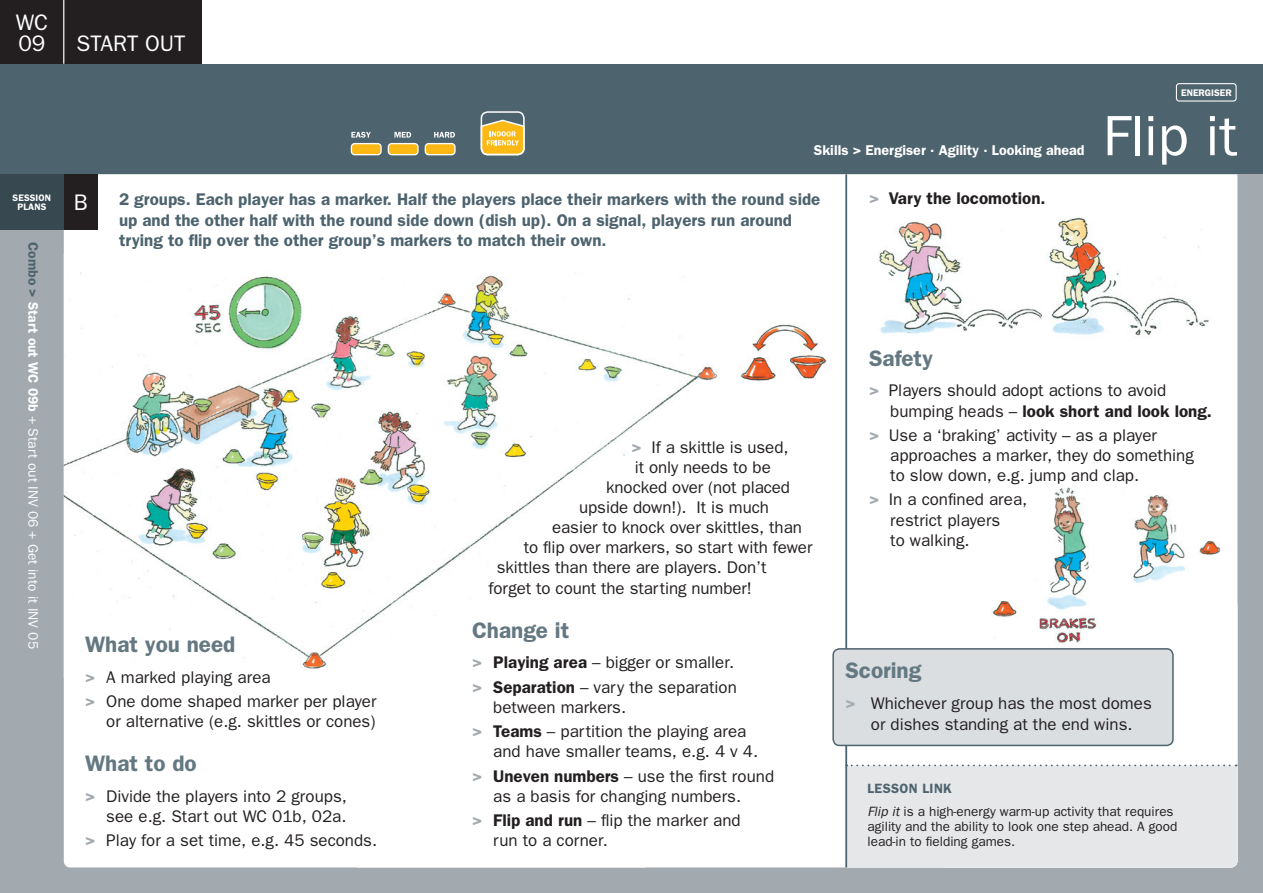
<style>
.page{position:relative;width:1263px;height:893px;background:#fff}
.page>*{position:absolute;margin:0;border:0;box-sizing:border-box;transform-origin:0 0}
.A-Activity_name{font:57px "Franklin Gothic";color:#fff}
.Letter_eg_A{font:22.65px "Franklin Gothic";color:#fff}
.B-grey{font:600 22.5px "Franklin Gothic";color:#647882}
.Tab_right{font:22.5px "Franklin Gothic";color:#fff}
.Tab_centred{font:22.5px/21px "Franklin Gothic";color:#fff}
.Text-bullet{font:16.95px/20.1px "Franklin Gothic";color:#231f20}
.Text-bullet_space_af{font:16.95px/20.1px "Franklin Gothic";letter-spacing:-.005em;color:#231f20;text-align:right}
.Intro_text-grey{font:600 16.95px/20.2px "Franklin Gothic";color:#4d636e}
.Text-bullet-2{font:600 16.95px "Franklin Gothic";color:#231f20}
.Rev-skills{font:600 14.25px "Franklin Gothic";color:#fff}
.Combos{font:13.8px "Franklin Gothic";color:#fff}
.Lesson_link_text{font:13.5px/15px "Franklin Gothic";color:#231f20}
.Lesson_link-grey{font:600 13.5px "Franklin Gothic";letter-spacing:.025em;color:#4d636e}
.t1{font:600 9.6px "Franklin Gothic";color:#fff}
.Side-Related_head_2{font:600 9.45px/9.1px "Franklin Gothic";letter-spacing:.015em;color:#fff;text-align:center}
.s1{font-weight:600;color:#4d636e}
.s2{font-weight:600}
.s3{color:#a2a9af}
.s4{font-weight:600;color:#a2a9af}
.s5{font-style:italic}
</style>
<div class="page">
<div style="left:0;top:64px;width:1263px;height:110px;background:#4d636e"></div>
<div style="left:0;top:174px;width:1263px;height:719px;background:#a2a9af"></div>
<div style="left:64px;top:174px;width:1173px;height:693px;background:#fff"></div>
<div style="left:0;top:0;width:202px;height:64px;background:#231f20"></div>
<hr style="left:63px;top:0;width:1px;height:64px;background:#fff">
<img style="left:979px;top:476px;width:131px;height:170px">
<img style="left:1196px;top:498px;width:24px;height:86px">
<img style="left:1109px;top:486px;width:87px;height:110px">
<hr style="left:845px;top:174px;width:2px;height:693px;background:#4d636e">
<img style="left:64px;top:254px;width:663px;height:424px">
<div style="left:351px;top:144px;width:30px;height:11px;background:#fcb814;border-radius:3px"></div>
<div style="left:351px;top:143px;width:31px;height:12px;border:1px solid #fff;border-radius:3px"></div>
<div style="left:388px;top:144px;width:30px;height:11px;background:#fcb814;border-radius:3px"></div>
<div style="left:388px;top:143px;width:31px;height:12px;border:1px solid #fff;border-radius:3px"></div>
<div style="left:425px;top:144px;width:30px;height:11px;background:#fcb814;border-radius:3px"></div>
<div style="left:425px;top:143px;width:31px;height:12px;border:1px solid #fff;border-radius:3px"></div>
<svg style="left:351px;top:132px;width:20px;height:6px"></svg>
<svg style="left:394px;top:132px;width:17px;height:6px"></svg>
<svg style="left:434px;top:132px;width:21px;height:6px"></svg>
<div style="left:481px;top:111px;width:44px;height:44px;border:2px solid #fff;border-radius:6px"></div>
<svg style="left:480px;top:118px;width:45px;height:38px;background:#e2bd5d"></svg>
<img style="left:731px;top:319px;width:97px;height:68px">
<img style="left:867px;top:219px;width:175px;height:117px">
<img style="left:1042px;top:213px;width:170px;height:126px">
<div style="left:1176px;top:83px;width:60px;height:19px;border:1px solid #fff;border-radius:3px"></div>
<div style="left:64px;top:174px;width:34px;height:56px;background:#231f20"></div>
<div style="left:833px;top:649px;width:340px;height:96px;background:#dadee1;border-radius:6px"></div>
<div style="left:832px;top:648px;width:342px;height:98px;border:2px solid #4d636e;border-radius:6px"></div>
<div style="left:847px;top:764px;width:390px;height:103px;background:#e6e7e9"></div>
<div style="left:0;top:174px;width:64px;height:56px;background:#374851"></div>
<p class="Tab_centred" style="left:16px;top:11px;width:34px">WC<br>09</p>
<p class="Side-Related_head_2" style="left:13px;top:193px;width:40px">SESSION<br>PLANS</p>
<p class="Combos" style="left:41px;top:242px;width:408px;rotate:90deg"><span class="s1">Combo &gt;</span> <span class="s2">Start out WC 09b</span> + Start out INV 06 + Get into it INV 05</p>
<p class="Tab_right" style="left:77px;top:30px;width:111px">START OUT</p>
<p class="Rev-skills" style="left:814px;top:142px;width:272px">Skills &gt; Energiser · Agility · Looking ahead</p>
<p class="Letter_eg_A" style="left:74px;top:189px;width:15px">B</p>
<p class="Intro_text-grey" style="left:119px;top:189px;width:703px">2 groups. Each player has a marker. Half the players place their markers with the round side up and the other half with the round side down (dish up). On a signal, players run around trying to flip over the other group’s markers to match their own.</p>
<p class="Text-bullet-2" style="left:869px;top:188px;width:178px"><span class="s3">&gt;</span> Vary the locomotion.</p>
<p class="t1" style="left:1181px;top:87px;width:52px">ENERGISER</p>
<p class="A-Activity_name" style="left:1103px;top:103px;width:136px">Flip it</p>
<p class="B-grey" style="left:85px;top:631px;width:152px">What you need</p>
<p class="Text-bullet" style="left:85px;top:666px;width:187px"><span class="s4">&gt;</span> A marked playing area</p>
<p class="Text-bullet_space_af" style="left:85px;top:691px;width:293px"><span class="s4">&gt;</span> One dome shaped marker per player or alternative (e.g. skittles or cones)</p>
<p class="B-grey" style="left:85px;top:750px;width:113px">What to do</p>
<p class="Text-bullet" style="left:85px;top:786px;width:263px;text-align:right"><span class="s4">&gt;</span> Divide the players into 2 groups, see e.g. Start out WC 01b, 02a.</p>
<p class="Text-bullet" style="left:85px;top:830px;width:294px"><span class="s4">&gt;</span> Play for a set time, e.g. 45 seconds.</p>
<p class="Text-bullet_space_af" style="left:631px;top:437px;width:159px"><span class="s4">&gt;</span> If a skittle is used,</p>
<p class="Text-bullet_space_af" style="left:635px;top:457px;width:138px">it only needs to be</p>
<p class="Text-bullet_space_af" style="left:606px;top:477px;width:185px">knocked over (not placed</p>
<p class="Text-bullet_space_af" style="left:579px;top:497px;width:191px">upside down!). It is much</p>
<p class="Text-bullet_space_af" style="left:552px;top:517px;width:251px">easier to knock over skittles, than</p>
<p class="Text-bullet_space_af" style="left:524px;top:537px;width:290px">to flip over markers, so start with fewer</p>
<p class="Text-bullet_space_af" style="left:497px;top:557px;width:271px">skittles than there are players. Don’t</p>
<p class="Text-bullet_space_af" style="left:488px;top:577px;width:265px">forget to count the starting number!</p>
<p class="B-grey" style="left:472px;top:617px;width:99px">Change it</p>
<p class="Text-bullet" style="left:472px;top:652px;width:264px"><span class="s4">&gt;</span> <span class="s2">Playing area</span> – bigger or smaller.</p>
<p class="Text-bullet" style="left:493px;top:677px;width:245px;text-indent:-21px"><span class="s4">&gt;</span> <span class="s2">Separation</span> – vary the separation between markers.</p>
<p class="Text-bullet" style="left:493px;top:721px;width:266px;text-indent:-21px"><span class="s4">&gt;</span> <span class="s2">Teams</span> – partition the playing area and have smaller teams, e.g. 4 v 4.</p>
<p class="Text-bullet" style="left:493px;top:765px;width:282px;text-indent:-21px"><span class="s4">&gt;</span> <span class="s2">Uneven numbers</span> – use the first round as a basis for changing numbers.</p>
<p class="Text-bullet" style="left:493px;top:810px;width:249px;text-indent:-21px"><span class="s4">&gt;</span> <span class="s2">Flip and run</span> – flip the marker and run to a corner.</p>
<p class="B-grey" style="left:869px;top:345px;width:65px">Safety</p>
<p class="Text-bullet" style="left:890px;top:380px;width:323px;text-indent:-21px"><span class="s4">&gt;</span> Players should adopt actions to avoid bumping heads – <span class="s2">look short and look long.</span></p>
<p class="Text-bullet" style="left:890px;top:425px;width:305px;text-indent:-21px"><span class="s4">&gt;</span> Use a ‘braking’ activity – as a player approaches a marker, they do something to slow down, e.g. jump and clap.</p>
<p class="Text-bullet" style="left:890px;top:489px;width:139px;text-indent:-21px"><span class="s4">&gt;</span> In a confined area, restrict players<br>to walking.</p>
<p class="B-grey" style="left:845px;top:657px;width:78px">Scoring</p>
<p class="Text-bullet" style="left:845px;top:693px;width:308px;text-align:center"><span class="s4">&gt;</span> Whichever group has the most domes or dishes standing at the end wins.</p>
<p class="Lesson_link-grey" style="left:867px;top:780px;width:86px">LESSON LINK</p>
<p class="Lesson_link_text" style="left:867px;top:804px;width:311px"><span class="s5">Flip it</span> is a high-energy warm-up activity that requires agility and the ability to look one step ahead. A good lead-in to fielding games.</p>
</div>
